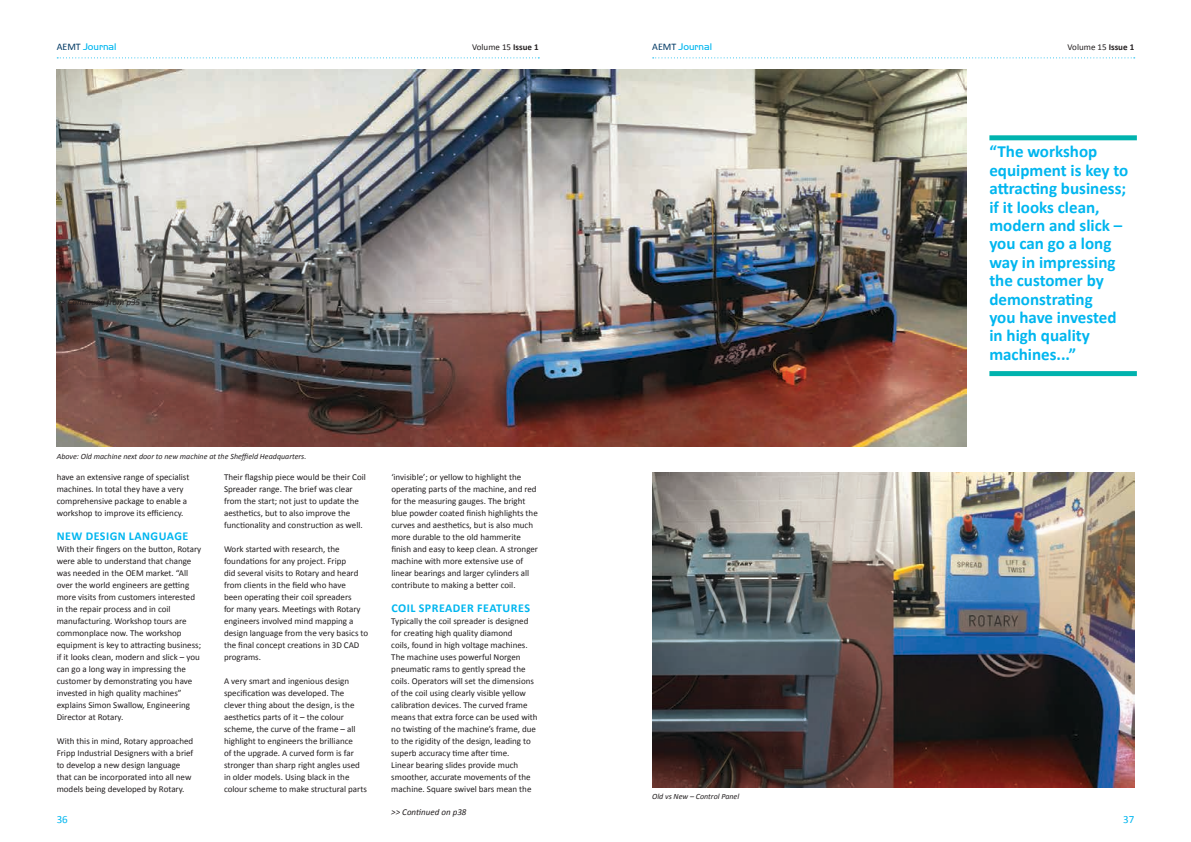
<style>
.page{position:relative;width:1191px;height:842px;background:#fff}
.page>*{position:absolute;margin:0;border:0;box-sizing:border-box;transform-origin:0 0}
.Pullout_Quote{font:700 17px/18.4px "Calibri";color:#00b6ef}
.t1{font:700 12px "Calibri";letter-spacing:.04em;color:#00b6ef}
.t2{font:11px "Calibri";color:#00b6ef}
.t3{font:300 10px "Handel Gothic EF";color:#00b6ef}
.t4{font:9px/12px "Calibri";color:#231f20}
.t5{font:italic 9px "Calibri";color:#231f20}
.t6{font:italic 8px "Calibri";color:#231f20}
.s1{font-family:"Calibri";font-weight:400;color:#003863}
.s2{font-weight:700}
</style>
<div class="page">
<svg style="left:57px;top:57px;width:482px;height:1px"></svg>
<svg style="left:652px;top:57px;width:482px;height:1px"></svg>
<img style="left:57px;top:69px;width:910px;height:378px">
<img style="left:652px;top:472px;width:482px;height:315px">
<div style="left:989px;top:135px;width:147px;height:5px;background:#00b3ae"></div>
<div style="left:989px;top:371px;width:147px;height:5px;background:#00b3ae"></div>
<p class="t3" style="left:57px;top:41px;width:61px"><span class="s1">AEMT</span> Journal</p>
<p class="t4" style="left:472px;top:41px;width:68px">Volume 15 <span class="s2">Issue 1</span></p>
<p class="t3" style="left:652px;top:41px;width:61px"><span class="s1">AEMT</span> Journal</p>
<p class="t4" style="left:1067px;top:41px;width:68px">Volume 15 <span class="s2">Issue 1</span></p>
<p class="t5" style="left:57px;top:296px;width:85px">&gt;&gt; Continued from p35</p>
<p class="t6" style="left:57px;top:451px;width:251px">Above: Old machine next door to new machine at the Sheffield Headquarters.</p>
<p class="t4" style="left:57px;top:471px;width:134px">have an extensive range of specialist machines. In total they have a very comprehensive package to enable a workshop to improve its efficiency.</p>
<p class="t1" style="left:57px;top:528px;width:133px">NEW DESIGN LANGUAGE</p>
<p class="t4" style="left:57px;top:543px;width:146px">With their fingers on the button, Rotary were able to understand that change was needed in the OEM market. “All over the world engineers are getting more visits from customers interested in the repair process and in coil manufacturing. Workshop tours are commonplace now. The workshop equipment is key to attracting business; if it looks clean, modern and slick – you can go a long way in impressing the customer by demonstrating you have invested in high quality machines” explains Simon Swallow, Engineering Director at Rotary.</p>
<p class="t4" style="left:57px;top:735px;width:138px">With this in mind, Rotary approached Fripp Industrial Designers with a brief to develop a new design language that can be incorporated into all new models being developed by Rotary.</p>
<p class="t4" style="left:224px;top:471px;width:143px">Their flagship piece would be their Coil Spreader range. The brief was clear from the start; not just to update the aesthetics, but to also improve the functionality and construction as well.</p>
<p class="t4" style="left:224px;top:543px;width:146px">Work started with research, the foundations for any project. Fripp<br>did several visits to Rotary and heard from clients in the field who have<br>been operating their coil spreaders<br>for many years. Meetings with Rotary engineers involved mind mapping a design language from the very basics to the final concept creations in 3D CAD programs.</p>
<p class="t4" style="left:224px;top:675px;width:144px">A very smart and ingenious design specification was developed. The clever thing about the design, is the aesthetics parts of it – the colour scheme, the curve of the frame – all highlight to engineers the brilliance<br>of the upgrade. A curved form is far stronger than sharp right angles used in older models. Using black in the colour scheme to make structural parts</p>
<p class="t4" style="left:391px;top:471px;width:148px">‘invisible’; or yellow to highlight the operating parts of the machine, and red for the measuring gauges. The bright blue powder coated finish highlights the curves and aesthetics, but is also much more durable to the old hammerite finish and easy to keep clean. A stronger machine with more extensive use of linear bearings and larger cylinders all contribute to making a better coil.</p>
<p class="t1" style="left:391px;top:600px;width:140px">COIL SPREADER FEATURES</p>
<p class="t4" style="left:391px;top:615px;width:148px">Typically the coil spreader is designed for creating high quality diamond<br>coils, found in high voltage machines.<br>The machine uses powerful Norgen pneumatic rams to gently spread the coils. Operators will set the dimensions of the coil using clearly visible yellow calibration devices. The curved frame means that extra force can be used with no twisting of the machine’s frame, due to the rigidity of the design, leading to superb accuracy time after time.</p>
<p class="t4" style="left:391px;top:759px;width:142px">Linear bearing slides provide much smoother, accurate movements of the machine. Square swivel bars mean the</p>
<p class="t6" style="left:652px;top:791px;width:89px">Old vs New – Control Panel</p>
<p class="Pullout_Quote" style="left:989px;top:142px;width:140px">“The workshop equipment is key to attracting business; if it looks clean, modern and slick – you can go a long way in impressing the customer by demonstrating<br>you have invested in high quality machines...”</p>
<p class="t5" style="left:391px;top:806px;width:77px">&gt;&gt; Continued on p38</p>
<p class="t2" style="left:57px;top:812px;width:13px">36</p>
<p class="t2" style="left:1123px;top:812px;width:13px">37</p>
</div>
